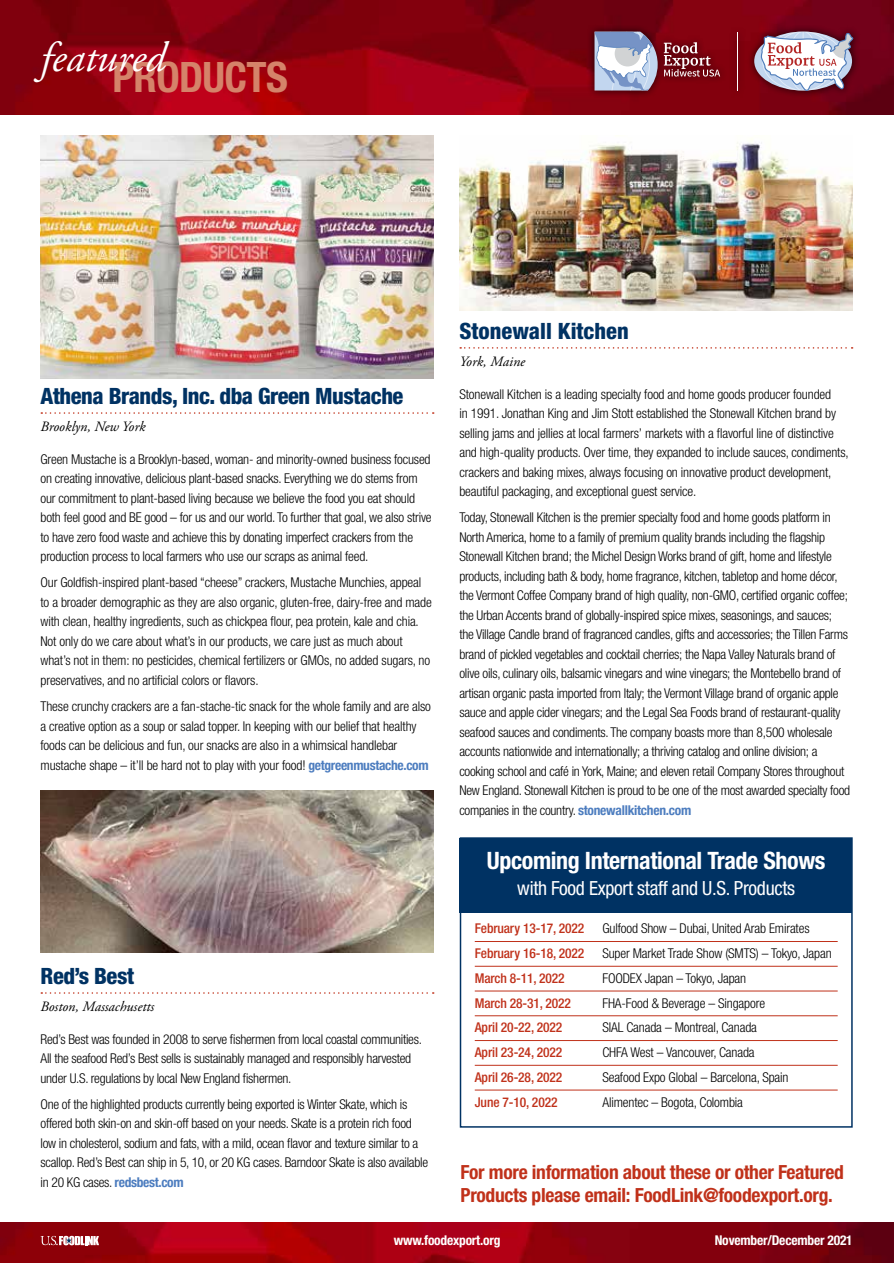
<style>
.page{position:relative;width:894px;height:1263px;background:#fff}
.page>*{position:absolute;margin:0;border:0;box-sizing:border-box;transform-origin:0 0}
.t1{font:700 condensed 42px "Helvetica Neue LT Std";letter-spacing:-.015em;color:#d5836a}
.t2{font:italic 42px "Adobe Garamond Pro";color:#fff}
.t3{font:700 condensed 24px "Helvetica Neue LT Std";letter-spacing:-.015em;color:#fff}
.t4{font:800 condensed 22.5px "Helvetica Neue LT Std";letter-spacing:-.02em;color:#003263}
.t5{font:800 condensed 22.5px "Helvetica Neue LT Std";color:#003263}
.t6{font:700 condensed 19.5px/22.5px "Helvetica Neue LT Std";letter-spacing:-.015em;color:#c0311a}
.t7{font:condensed 19.5px "Helvetica Neue LT Std";letter-spacing:-.015em;color:#fff}
.t8{font:italic 14.25px "Adobe Garamond Pro";color:#000}
.t9{font:300 condensed 13.5px/19.5px "Helvetica Neue LT Std";letter-spacing:-.015em;color:#000}
.t10{font:500 condensed 13.5px "Helvetica Neue LT Std";letter-spacing:-.01em;color:#c0311a}
.t11{font:700 condensed 13.5px "Helvetica Neue LT Std";letter-spacing:-.015em;color:#fff}
.s1{font-family:"Helvetica Neue";font-weight:700;color:#4d7dbf}
</style>
<div class="page">
<img style="left:0;top:1222px;width:893px;height:41px">
<img style="left:0;top:0;width:893px;height:114px">
<svg style="left:40px;top:1235px;width:59px;height:10px"></svg>
<div style="left:586px;top:24px;width:274px;height:75px;background:#000;opacity:.75"></div>
<svg style="left:594px;top:32px;width:63px;height:58px"></svg>
<svg style="left:663px;top:42px;width:56px;height:35px;background:#913d45"></svg>
<svg style="left:760px;top:32px;width:93px;height:59px"></svg>
<hr style="left:736px;top:32px;width:1px;height:58px;background:#fff">
<svg style="left:460px;top:347px;width:392px;height:2px"></svg>
<img style="left:459px;top:139px;width:393px;height:171px">
<svg style="left:41px;top:412px;width:392px;height:2px"></svg>
<svg style="left:41px;top:992px;width:392px;height:1px"></svg>
<img style="left:40px;top:135px;width:393px;height:243px">
<img style="left:40px;top:790px;width:393px;height:162px">
<div style="left:459px;top:838px;width:393px;height:74px;background:#003263"></div>
<hr style="left:474px;top:941px;width:363px;height:1px;background:#c0311a">
<hr style="left:474px;top:966px;width:363px;height:1px;background:#c0311a">
<hr style="left:474px;top:990px;width:363px;height:1px;background:#c0311a">
<hr style="left:474px;top:1015px;width:363px;height:1px;background:#c0311a">
<hr style="left:474px;top:1040px;width:363px;height:1px;background:#c0311a">
<hr style="left:474px;top:1065px;width:363px;height:1px;background:#c0311a">
<hr style="left:474px;top:1089px;width:363px;height:1px;background:#c0311a">
<div style="left:459px;top:837px;width:393px;height:290px;border:2px solid #003263"></div>
<h1 class="t2" style="left:40px;top:32px;width:126px">featured</h1>
<h1 class="t1" style="left:112px;top:51px;width:177px">PRODUCTS</h1>
<h3 class="t4" style="left:40px;top:382px;width:364px">Athena Brands, Inc. dba Green Mustache</h3>
<p class="t8" style="left:40px;top:417px;width:106px">Brooklyn, New York</p>
<p class="t9" style="left:40px;top:449px;width:392px">Green Mustache is a Brooklyn-based, woman- and minority-owned business focused on creating innovative, delicious plant-based snacks. Everything we do stems from our commitment to plant-based living because we believe the food you eat should both feel good and BE good – for us and our world. To further that goal, we also strive to have zero food waste and achieve this by donating imperfect crackers from the production process to local farmers who use our scraps as animal feed.</p>
<p class="t9" style="left:40px;top:573px;width:392px">Our Goldfish-inspired plant-based “cheese” crackers, Mustache Munchies, appeal to a broader demographic as they are also organic, gluten-free, dairy-free and made with clean, healthy ingredients, such as chickpea flour, pea protein, kale and chia.<br>Not only do we care about what’s in our products, we care just as much about what’s not in them: no pesticides, chemical fertilizers or GMOs, no added sugars, no preservatives, and no artificial colors or flavors.</p>
<p class="t9" style="left:40px;top:696px;width:392px">These crunchy crackers are a fan-stache-tic snack for the whole family and are also a creative option as a soup or salad topper. In keeping with our belief that healthy foods can be delicious and fun, our snacks are also in a whimsical handlebar mustache shape – it’ll be hard not to play with your food! <span class="s1">getgreenmustache.com</span></p>
<h3 class="t4" style="left:40px;top:961px;width:95px">Red’s Best</h3>
<p class="t8" style="left:40px;top:997px;width:115px">Boston, Massachusetts</p>
<p class="t9" style="left:40px;top:1029px;width:383px">Red’s Best was founded in 2008 to serve fishermen from local coastal communities.<br>All the seafood Red’s Best sells is sustainably managed and responsibly harvested under U.S. regulations by local New England fishermen.</p>
<p class="t9" style="left:40px;top:1094px;width:389px">One of the highlighted products currently being exported is Winter Skate, which is offered both skin-on and skin-off based on your needs. Skate is a protein rich food low in cholesterol, sodium and fats, with a mild, ocean flavor and texture similar to a scallop. Red’s Best can ship in 5, 10, or 20 KG cases. Barndoor Skate is also available in 20 KG cases. <span class="s1">redsbest.com</span></p>
<h3 class="t5" style="left:459px;top:316px;width:171px">Stonewall Kitchen</h3>
<p class="t8" style="left:459px;top:352px;width:67px">York, Maine</p>
<p class="t9" style="left:459px;top:384px;width:390px">Stonewall Kitchen is a leading specialty food and home goods producer founded<br>in 1991. Jonathan King and Jim Stott established the Stonewall Kitchen brand by selling jams and jellies at local farmers’ markets with a flavorful line of distinctive and high-quality products. Over time, they expanded to include sauces, condiments, crackers and baking mixes, always focusing on innovative product development, beautiful packaging, and exceptional guest service.</p>
<p class="t9" style="left:459px;top:507px;width:392px">Today, Stonewall Kitchen is the premier specialty food and home goods platform in North America, home to a family of premium quality brands including the flagship Stonewall Kitchen brand; the Michel Design Works brand of gift, home and lifestyle products, including bath &amp; body, home fragrance, kitchen, tabletop and home décor, the Vermont Coffee Company brand of high quality, non-GMO, certified organic coffee; the Urban Accents brand of globally-inspired spice mixes, seasonings, and sauces;<br>the Village Candle brand of fragranced candles, gifts and accessories; the Tillen Farms brand of pickled vegetables and cocktail cherries; the Napa Valley Naturals brand of olive oils, culinary oils, balsamic vinegars and wine vinegars; the Montebello brand of artisan organic pasta imported from Italy; the Vermont Village brand of organic apple sauce and apple cider vinegars; and the Legal Sea Foods brand of restaurant-quality seafood sauces and condiments. The company boasts more than 8,500 wholesale accounts nationwide and internationally; a thriving catalog and online division; a cooking school and café in York, Maine; and eleven retail Company Stores throughout New England. Stonewall Kitchen is proud to be one of the most awarded specialty food companies in the country. <span class="s1">stonewallkitchen.com</span></p>
<h2 class="t3" style="left:486px;top:846px;width:340px">Upcoming International Trade Shows</h2>
<h3 class="t7" style="left:517px;top:876px;width:279px">with Food Export staff and U.S. Products</h3>
<p class="t10" style="left:474px;top:920px;width:111px">February 13-17, 2022</p>
<p class="t9" style="left:602px;top:918px;width:209px">Gulfood Show – Dubai, United Arab Emirates</p>
<p class="t10" style="left:474px;top:945px;width:111px">February 16-18, 2022</p>
<p class="t9" style="left:602px;top:943px;width:231px">Super Market Trade Show (SMTS) – Tokyo, Japan</p>
<p class="t10" style="left:474px;top:970px;width:91px">March 8-11, 2022</p>
<p class="t9" style="left:602px;top:968px;width:145px">FOODEX Japan – Tokyo, Japan</p>
<p class="t10" style="left:474px;top:994px;width:98px">March 28-31, 2022</p>
<p class="t9" style="left:602px;top:992px;width:164px">FHA-Food &amp; Beverage – Singapore</p>
<p class="t10" style="left:474px;top:1019px;width:89px">April 20-22, 2022</p>
<p class="t9" style="left:602px;top:1017px;width:156px">SIAL Canada – Montreal, Canada</p>
<p class="t10" style="left:474px;top:1044px;width:89px">April 23-24, 2022</p>
<p class="t9" style="left:602px;top:1042px;width:154px">CHFA West – Vancouver, Canada</p>
<p class="t10" style="left:474px;top:1069px;width:89px">April 26-28, 2022</p>
<p class="t9" style="left:602px;top:1067px;width:188px">Seafood Expo Global – Barcelona, Spain</p>
<p class="t10" style="left:474px;top:1093px;width:84px">June 7-10, 2022</p>
<p class="t9" style="left:602px;top:1091px;width:142px">Alimentec – Bogota, Colombia</p>
<h3 class="t6" style="left:460px;top:1161px;width:385px">For more information about these or other Featured<br>Products please email: FoodLink@foodexport.org.</h3>
<p class="t11" style="left:393px;top:1232px;width:108px">www.foodexport.org</p>
<p class="t11" style="left:714px;top:1232px;width:139px">November/December 2021</p>
</div>
